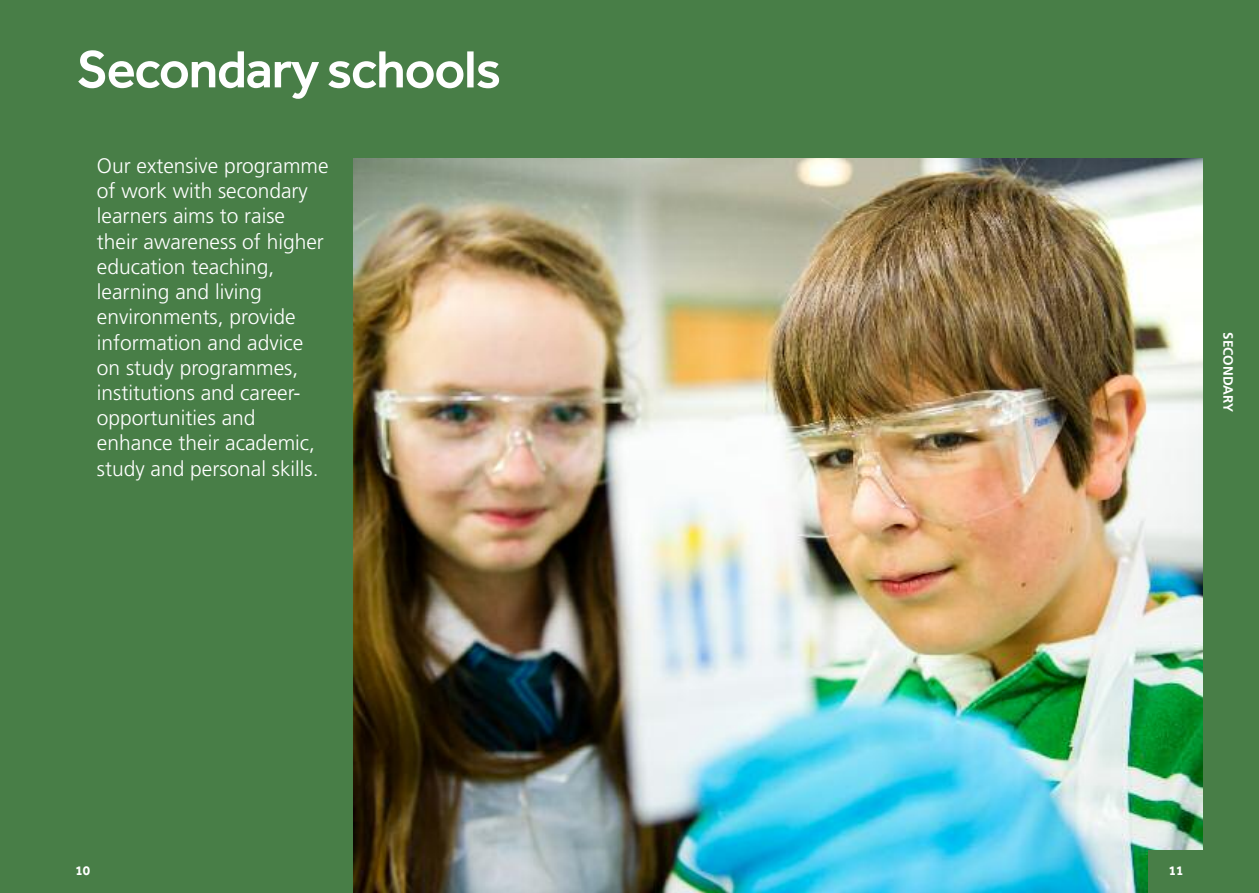
<style>
.page{position:relative;width:1259px;height:893px;background:#fff}
.page>*{position:absolute;margin:0;border:0;box-sizing:border-box;transform-origin:0 0}
.t1{font:500 54px "Effra";letter-spacing:-.025em;color:#fff}
.t2{font:300 21px/25.2px "Frutiger";color:#fff}
.t3{font:700 13.5px "Frutiger";color:#fff}
.t4{font:700 13.5px "Effra";color:#fff}
</style>
<div class="page">
<img style="left:353px;top:157px;width:850px;height:736px">
<div style="left:0;top:0;width:1259px;height:157px;background:#487e47"></div>
<div style="left:55px;top:149px;width:298px;height:744px;background:#487e47"></div>
<div style="left:1148px;top:850px;width:55px;height:43px;background:#487e47"></div>
<div style="left:1203px;top:0;width:56px;height:893px;background:#487e47"></div>
<div style="left:0;top:0;width:55px;height:893px;background:#487e47"></div>
<h1 class="t1" style="left:77px;top:37px;width:426px">Secondary schools</h1>
<p class="t2" style="left:97px;top:155px;width:233px">Our extensive programme of work with secondary learners aims to raise their awareness of higher education teaching, learning and living environments, provide information and advice on study programmes, institutions and career&shy;opportunities and enhance their academic, study and personal skills.</p>
<p class="t3" style="left:1233px;top:332px;width:81px;rotate:90deg">SECONDARY</p>
<p class="t4" style="left:76px;top:862px;width:16px">10</p>
<p class="t4" style="left:1168px;top:862px;width:16px">11</p>
</div>
